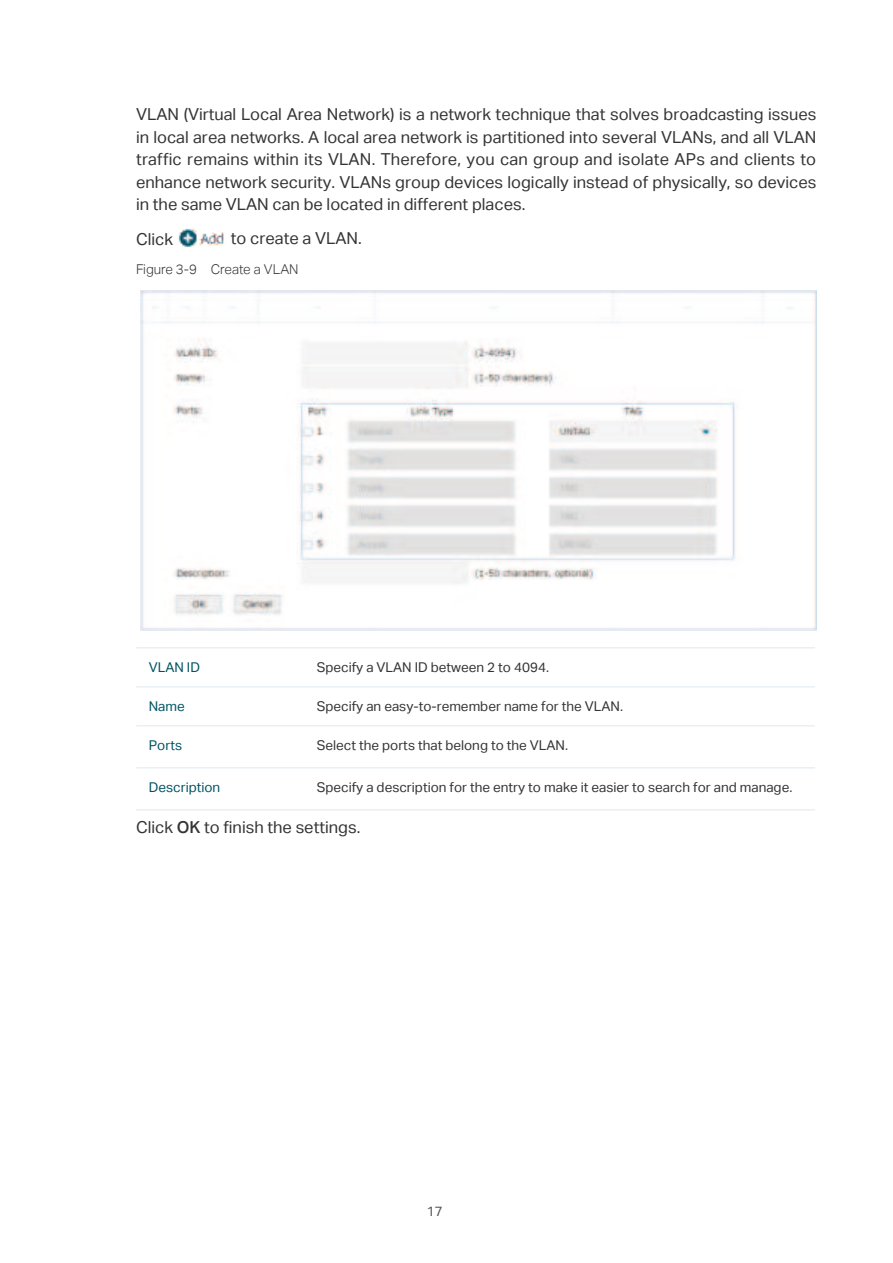
<style>
.page{position:relative;width:893px;height:1263px;background:#fff}
.page>*{position:absolute;margin:0;border:0;box-sizing:border-box;transform-origin:0 0}
.t1{font:16.5px/22.5px "TP Link Aktiv Regular";color:#333434;text-align:justify}
.t2{font:13.5px "TP Link Aktiv Regular";color:#333434}
.t3{font:13.5px "TP Link Aktiv Regular";color:#005462}
.t4{font:13.5px "TP Link Aktiv Light";color:#333434}
.t5{font:13.5px "TP Link Aktiv Regular";color:#54565a}
.s1{font-family:"TP Link Aktiv Medium"}
</style>
<div class="page">
<img style="left:178px;top:228px;width:46px;height:20px">
<img style="left:140px;top:291px;width:676px;height:339px">
<hr style="left:136px;top:647px;width:168px;height:1px;background:#e4ecf2">
<hr style="left:304px;top:647px;width:511px;height:1px;background:#e4ecf2">
<hr style="left:136px;top:686px;width:168px;height:1px;background:#e4ecf2">
<hr style="left:304px;top:686px;width:511px;height:1px;background:#e4ecf2">
<hr style="left:136px;top:725px;width:168px;height:1px;background:#e4ecf2">
<hr style="left:304px;top:725px;width:511px;height:1px;background:#e4ecf2">
<hr style="left:136px;top:767px;width:168px;height:1px;background:#e4ecf2">
<hr style="left:304px;top:767px;width:511px;height:1px;background:#e4ecf2">
<hr style="left:136px;top:809px;width:168px;height:1px;background:#e4ecf2">
<hr style="left:304px;top:809px;width:511px;height:1px;background:#e4ecf2">
<p class="t1" style="left:136px;top:105px;width:682px">VLAN (Virtual Local Area Network) is a network technique that solves broadcasting issues in local area networks. A local area network is partitioned into several VLANs, and all VLAN traffic remains within its VLAN. Therefore, you can group and isolate APs and clients to enhance network security. VLANs group devices logically instead of physically, so devices in the same VLAN can be located in different places.</p>
<p class="t1" style="left:136px;top:229px;width:38px">Click</p>
<p class="t1" style="left:231px;top:229px;width:132px">to create a VLAN.</p>
<p class="t4" style="left:136px;top:262px;width:164px">Figure 3-9 Create a VLAN</p>
<p class="t3" style="left:149px;top:662px;width:53px">VLAN ID</p>
<p class="t2" style="left:317px;top:662px;width:234px">Specify a VLAN ID between 2 to 4094.</p>
<p class="t3" style="left:149px;top:701px;width:38px">Name</p>
<p class="t2" style="left:317px;top:701px;width:308px">Specify an easy-to-remember name for the VLAN.</p>
<p class="t3" style="left:149px;top:740px;width:35px">Ports</p>
<p class="t2" style="left:317px;top:740px;width:253px">Select the ports that belong to the VLAN.</p>
<p class="t3" style="left:149px;top:782px;width:73px">Description</p>
<p class="t2" style="left:317px;top:782px;width:477px">Specify a description for the entry to make it easier to search for and manage.</p>
<p class="t1" style="left:136px;top:817px;width:226px">Click <span class="s1">OK</span> to finish the settings.</p>
<p class="t5" style="left:427px;top:1205px;width:17px">17</p>
</div>
